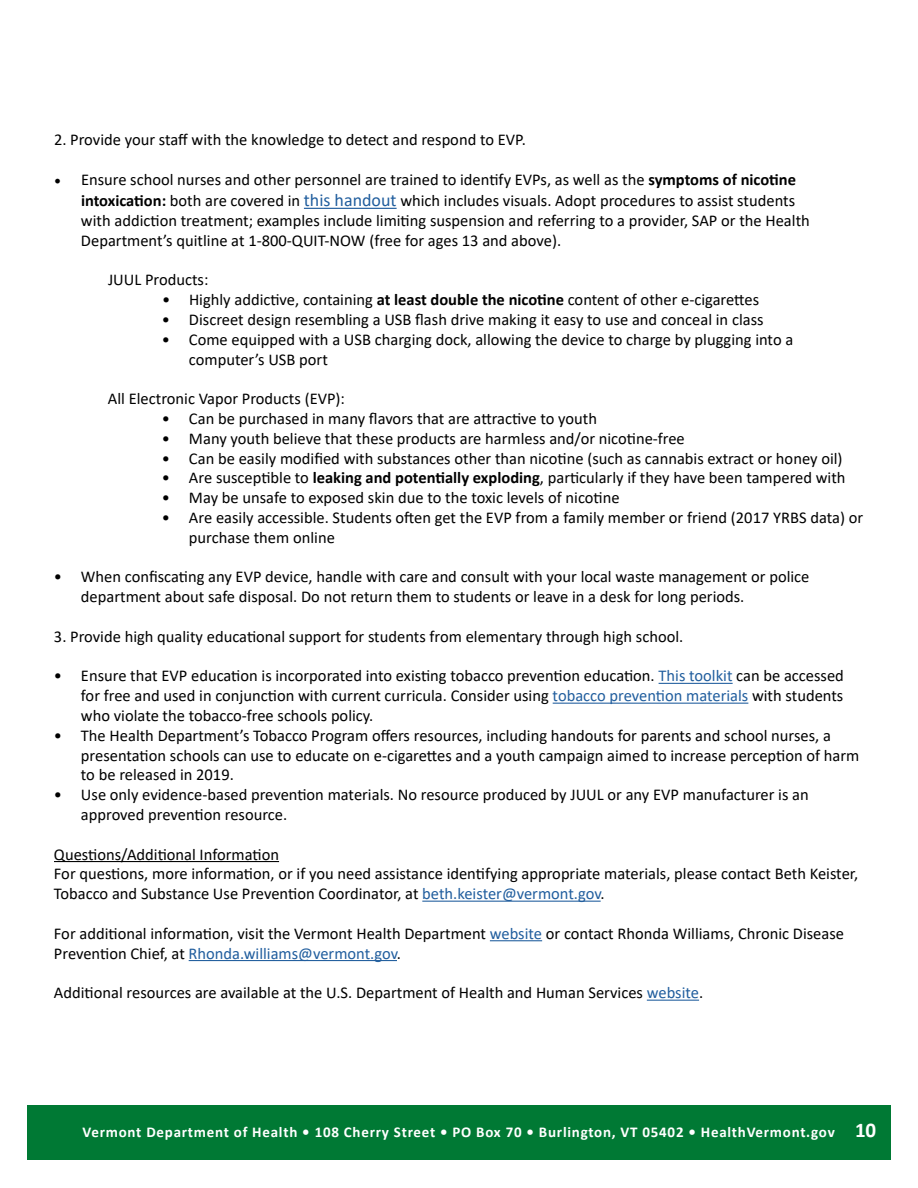
<style>
.page{position:relative;width:918px;height:1188px;background:#fff}
.page>*{position:absolute;margin:0;border:0;box-sizing:border-box;transform-origin:0 0}
.t1{font:700 21px "Calibri";color:#fff}
.t2{font:16.5px/19.8px "Calibri";color:#000}
.t3{font:700 15px "Calibri";letter-spacing:.05em;color:#fff}
.s1{font-family:"Minion Pro";font-size:18px}
.s2{font-weight:700}
.s3{font-size:18px;color:#215e9e}
.s4{color:#215e9e}
</style>
<div class="page">
<div style="left:27px;top:1106px;width:863px;height:54px;background:#007934"></div>
<hr style="left:304px;top:208px;width:93px;height:1px;background:#215e9e">
<hr style="left:659px;top:683px;width:74px;height:1px;background:#215e9e">
<hr style="left:553px;top:703px;width:195px;height:1px;background:#215e9e">
<hr style="left:54px;top:861px;width:225px;height:1px;background:#000">
<hr style="left:422px;top:901px;width:179px;height:1px;background:#215e9e">
<hr style="left:490px;top:940px;width:52px;height:1px;background:#215e9e">
<hr style="left:189px;top:960px;width:208px;height:1px;background:#215e9e">
<hr style="left:647px;top:1000px;width:52px;height:1px;background:#215e9e">
<p class="t2" style="left:54px;top:130px;width:473px">2. Provide your staff with the knowledge to detect and respond to EVP.</p>
<p class="t2" style="left:54px;top:169px;width:744px;line-height:21.6px;text-align:right"><span class="s1">•</span> Ensure school nurses and other personnel are trained to identify EVPs, as well as the <span class="s2">symptoms of nicotine intoxication:</span> both are covered in <span class="s3">this handout</span> which includes visuals. Adopt procedures to assist students</p>
<p class="t2" style="left:81px;top:211px;width:730px">with addiction treatment; examples include limiting suspension and referring to a provider, SAP or the Health<br>Department’s quitline at 1-800-QUIT-NOW (free for ages 13 and above).</p>
<p class="t2" style="left:108px;top:271px;width:102px">JUUL Products:</p>
<p class="t2" style="left:162px;top:291px;width:599px">• Highly addictive, containing <span class="s2">at least double the nicotine</span> content of other e-cigarettes</p>
<p class="t2" style="left:162px;top:310px;width:603px">• Discreet design resembling a USB flash drive making it easy to use and conceal in class</p>
<p class="t2" style="left:189px;top:330px;width:606px;text-indent:-27px">• Come equipped with a USB charging dock, allowing the device to charge by plugging into a computer’s USB port</p>
<p class="t2" style="left:108px;top:390px;width:239px">All Electronic Vapor Products (EVP):</p>
<p class="t2" style="left:162px;top:409px;width:437px">• Can be purchased in many flavors that are attractive to youth</p>
<p class="t2" style="left:162px;top:429px;width:524px">• Many youth believe that these products are harmless and/or nicotine-free</p>
<p class="t2" style="left:162px;top:449px;width:682px">• Can be easily modified with substances other than nicotine (such as cannabis extract or honey oil)</p>
<p class="t2" style="left:162px;top:469px;width:685px">• Are susceptible to <span class="s2">leaking and potentially exploding</span>, particularly if they have been tampered with</p>
<p class="t2" style="left:162px;top:489px;width:459px">• May be unsafe to exposed skin due to the toxic levels of nicotine</p>
<p class="t2" style="left:189px;top:508px;width:676px;text-indent:-27px">• Are easily accessible. Students often get the EVP from a family member or friend (2017 YRBS data) or purchase them online</p>
<p class="t2" style="left:81px;top:568px;width:730px;text-indent:-27px">• When confiscating any EVP device, handle with care and consult with your local waste management or police department about safe disposal. Do not return them to students or leave in a desk for long periods.</p>
<p class="t2" style="left:54px;top:627px;width:631px">3. Provide high quality educational support for students from elementary through high school.</p>
<p class="t2" style="left:81px;top:667px;width:764px;text-align:justify;text-indent:-27px">• Ensure that EVP education is incorporated into existing tobacco prevention education. <span class="s4">This toolkit</span> can be accessed for free and used in conjunction with current curricula. Consider using <span class="s4">tobacco prevention materials</span> with students who violate the tobacco-free schools policy.</p>
<p class="t2" style="left:81px;top:726px;width:780px;text-indent:-27px">• The Health Department’s Tobacco Program offers resources, including handouts for parents and school nurses, a presentation schools can use to educate on e-cigarettes and a youth campaign aimed to increase perception of harm to be released in 2019.</p>
<p class="t2" style="left:81px;top:786px;width:729px;text-indent:-27px">• Use only evidence-based prevention materials. No resource produced by JUUL or any EVP manufacturer is an approved prevention resource.</p>
<p class="t2" style="left:54px;top:845px;width:806px">Questions/Additional Information<br>For questions, more information, or if you need assistance identifying appropriate materials, please contact Beth Keister,<br>Tobacco and Substance Use Prevention Coordinator, at <span class="s4">beth.keister@vermont.gov</span>.</p>
<p class="t2" style="left:54px;top:924px;width:792px">For additional information, visit the Vermont Health Department <span class="s4">website</span> or contact Rhonda Williams, Chronic Disease<br>Prevention Chief, at <span class="s4">Rhonda.williams@vermont.gov</span>.</p>
<p class="t2" style="left:54px;top:984px;width:651px">Additional resources are available at the U.S. Department of Health and Human Services <span class="s4">website</span>.</p>
<p class="t3" style="left:83px;top:1122px;width:754px">Vermont Department of Health • 108 Cherry Street • PO Box 70 • Burlington, VT 05402 • HealthVermont.gov</p>
<p class="t1" style="left:855px;top:1115px;width:23px">10</p>
</div>
